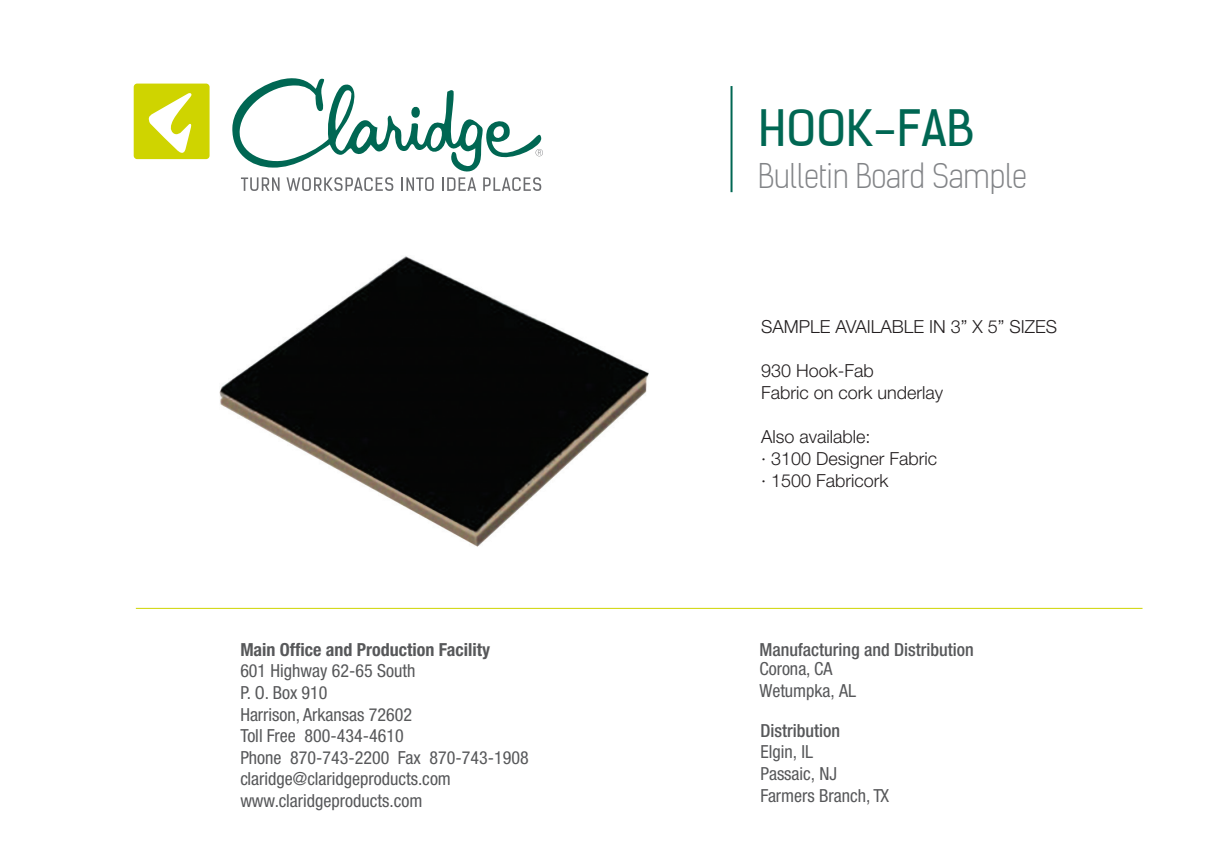
<style>
.page{position:relative;width:1224px;height:865px;background:#fff}
.page>*{position:absolute;margin:0;border:0;box-sizing:border-box;transform-origin:0 0}
.t1{font:48px "Kelson Sans Regular RU";color:#006753}
.t2{font:32px "Kelson Sans Light RU";letter-spacing:-.02em;color:#828487}
.t3{font:condensed 18px/21.6px "Helvetica Neue";color:#57585a}
.t4{font:300 18px/22px "Helvetica Neue";color:#231f20}
.t5{font:500 condensed 18px "Helvetica Neue";color:#57585a}
.t6{font:700 condensed 18px "Helvetica Neue";color:#57585a}
</style>
<div class="page">
<hr style="left:731px;top:86px;width:2px;height:106px;background:#006753">
<div style="left:134px;top:83px;width:76px;height:76px;background:#cfd400;border-radius:3px"></div>
<svg style="left:149px;top:93px;width:43px;height:60px"></svg>
<svg style="left:232px;top:78px;width:311px;height:113px"></svg>
<img style="left:220px;top:256px;width:428px;height:290px">
<hr style="left:136px;top:607px;width:1007px;height:1px;background:#cfd400">
<p class="t6" style="left:240px;top:638px;width:251px">Main Office and Production Facility</p>
<p class="t3" style="left:240px;top:659px;width:290px">601 Highway 62-65 South<br>P. O. Box 910<br>Harrison, Arkansas 72602<br>Toll Free 800-434-4610<br>Phone 870-743-2200 Fax 870-743-1908 claridge@claridgeproducts.com www.claridgeproducts.com</p>
<h1 class="t1" style="left:758px;top:100px;width:217px">HOOK-FAB</h1>
<h2 class="t2" style="left:758px;top:158px;width:271px">Bulletin Board Sample</h2>
<p class="t4" style="left:761px;top:315px;width:298px">SAMPLE AVAILABLE IN 3” X 5” SIZES</p>
<p class="t4" style="left:761px;top:359px;width:184px">930 Hook-Fab<br>Fabric on cork underlay</p>
<p class="t4" style="left:761px;top:425px;width:178px">Also available:<br>· 3100 Designer Fabric · 1500 Fabricork</p>
<p class="t5" style="left:759px;top:638px;width:216px">Manufacturing and Distribution</p>
<p class="t3" style="left:759px;top:657px;width:98px">Corona, CA<br>Wetumpka, AL</p>
<p class="t5" style="left:760px;top:719px;width:81px">Distribution</p>
<p class="t3" style="left:760px;top:740px;width:130px">Elgin, IL<br>Passaic, NJ<br>Farmers Branch, TX</p>
</div>
